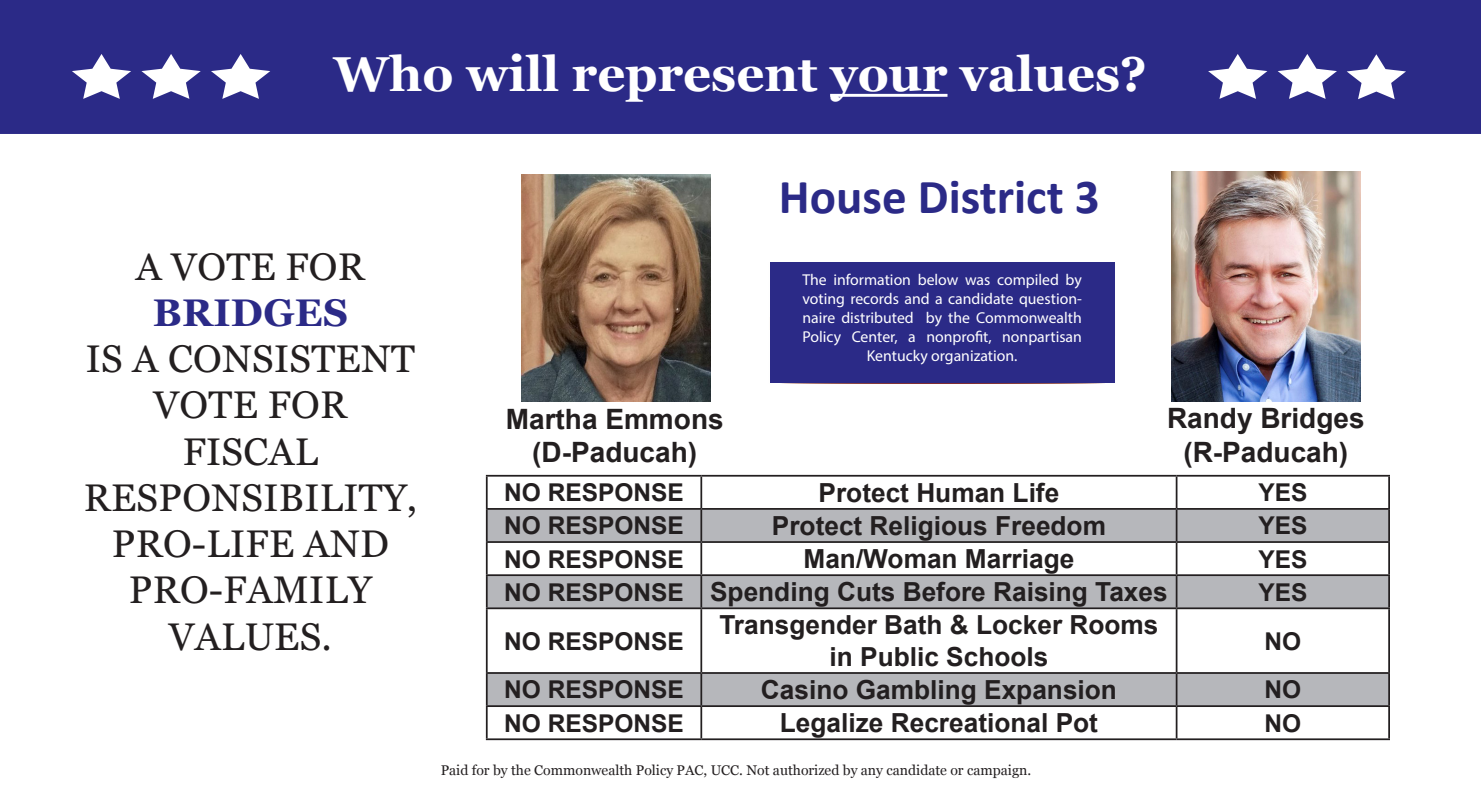
<style>
.page{position:relative;width:1481px;height:804px;background:#fff}
.page>*{position:absolute;margin:0;border:0;box-sizing:border-box;transform-origin:0 0}
.t1{font:700 49px "Georgia";color:#fff}
.t2{font:700 49px "Calibri";color:#2b2a87}
.t3{font:38.5px/46.2px "Georgia";letter-spacing:.01em;color:#231f20;text-align:center}
.t4{font:700 38.5px "Georgia";letter-spacing:.01em;color:#2b2a87}
.t5{font:700 28px/33.6px "Arial";color:#231f20;text-align:center}
.t6{font:700 26.25px/31.5px "Arial";color:#231f20;text-align:center}
.t7{font:700 24.5px "Arial";color:#231f20}
.t8{font:15.75px/18.9px "Myriad Pro";color:#fff;text-align:center}
.t9{font:14px "Georgia";color:#231f20}
.s1{font-size:24.5px}
</style>
<div class="page">
<div style="left:0;top:0;width:1480px;height:134px;background:#2b2a87"></div>
<hr style="left:830px;top:94px;width:117px;height:3px;background:#fff">
<svg style="left:1208px;top:54px;width:59px;height:45px"></svg>
<svg style="left:1277px;top:54px;width:60px;height:45px"></svg>
<svg style="left:72px;top:54px;width:59px;height:45px"></svg>
<svg style="left:141px;top:54px;width:60px;height:45px"></svg>
<svg style="left:211px;top:54px;width:59px;height:45px"></svg>
<svg style="left:1346px;top:54px;width:60px;height:45px"></svg>
<img style="left:521px;top:174px;width:189px;height:228px">
<div style="left:769px;top:262px;width:346px;height:122px;background:#2b2a87"></div>
<img style="left:1171px;top:171px;width:189px;height:230px">
<svg style="left:487px;top:509px;width:901px;height:196px;fill:#b6b7bb"></svg>
<svg style="left:487px;top:706px;width:901px;height:32px"></svg>
<hr style="left:486px;top:474px;width:215px;height:2px;background:#231f20">
<hr style="left:486px;top:476px;width:1px;height:32px;background:#231f20">
<hr style="left:701px;top:474px;width:475px;height:2px;background:#231f20">
<hr style="left:700px;top:476px;width:2px;height:32px;background:#231f20">
<hr style="left:1176px;top:474px;width:214px;height:2px;background:#231f20">
<hr style="left:1175px;top:476px;width:2px;height:32px;background:#231f20">
<hr style="left:1388px;top:476px;width:2px;height:32px;background:#231f20">
<hr style="left:486px;top:508px;width:215px;height:1px;background:#231f20">
<hr style="left:486px;top:509px;width:1px;height:32px;background:#231f20">
<hr style="left:701px;top:508px;width:475px;height:1px;background:#231f20">
<hr style="left:700px;top:509px;width:2px;height:32px;background:#231f20">
<hr style="left:1176px;top:508px;width:214px;height:1px;background:#231f20">
<hr style="left:1175px;top:509px;width:2px;height:32px;background:#231f20">
<hr style="left:1388px;top:509px;width:2px;height:32px;background:#231f20">
<hr style="left:486px;top:541px;width:215px;height:1px;background:#231f20">
<hr style="left:486px;top:542px;width:1px;height:32px;background:#231f20">
<hr style="left:701px;top:541px;width:475px;height:1px;background:#231f20">
<hr style="left:700px;top:542px;width:2px;height:32px;background:#231f20">
<hr style="left:1176px;top:541px;width:214px;height:1px;background:#231f20">
<hr style="left:1175px;top:542px;width:2px;height:32px;background:#231f20">
<hr style="left:1388px;top:542px;width:2px;height:32px;background:#231f20">
<hr style="left:486px;top:574px;width:215px;height:2px;background:#231f20">
<hr style="left:486px;top:576px;width:1px;height:31px;background:#231f20">
<hr style="left:701px;top:574px;width:475px;height:2px;background:#231f20">
<hr style="left:700px;top:576px;width:2px;height:31px;background:#231f20">
<hr style="left:1176px;top:574px;width:214px;height:2px;background:#231f20">
<hr style="left:1175px;top:576px;width:2px;height:31px;background:#231f20">
<hr style="left:1388px;top:576px;width:2px;height:31px;background:#231f20">
<hr style="left:486px;top:607px;width:215px;height:2px;background:#231f20">
<hr style="left:486px;top:609px;width:1px;height:62px;background:#231f20">
<hr style="left:701px;top:607px;width:475px;height:2px;background:#231f20">
<hr style="left:700px;top:609px;width:2px;height:62px;background:#231f20">
<hr style="left:1176px;top:607px;width:214px;height:2px;background:#231f20">
<hr style="left:1175px;top:609px;width:2px;height:62px;background:#231f20">
<hr style="left:1388px;top:609px;width:2px;height:62px;background:#231f20">
<hr style="left:486px;top:671px;width:215px;height:2px;background:#231f20">
<hr style="left:486px;top:673px;width:1px;height:32px;background:#231f20">
<hr style="left:701px;top:671px;width:475px;height:2px;background:#231f20">
<hr style="left:700px;top:673px;width:2px;height:32px;background:#231f20">
<hr style="left:1176px;top:671px;width:214px;height:2px;background:#231f20">
<hr style="left:1175px;top:673px;width:2px;height:32px;background:#231f20">
<hr style="left:1388px;top:673px;width:2px;height:32px;background:#231f20">
<hr style="left:486px;top:705px;width:215px;height:1px;background:#231f20">
<hr style="left:486px;top:706px;width:1px;height:32px;background:#231f20">
<hr style="left:701px;top:705px;width:475px;height:1px;background:#231f20">
<hr style="left:700px;top:706px;width:2px;height:32px;background:#231f20">
<hr style="left:1176px;top:705px;width:214px;height:1px;background:#231f20">
<hr style="left:1175px;top:706px;width:2px;height:32px;background:#231f20">
<hr style="left:1388px;top:706px;width:2px;height:32px;background:#231f20">
<hr style="left:486px;top:738px;width:215px;height:1px;background:#231f20">
<hr style="left:701px;top:738px;width:475px;height:1px;background:#231f20">
<hr style="left:1176px;top:738px;width:214px;height:1px;background:#231f20">
<h1 class="t1" style="left:334px;top:42px;width:814px">Who will represent your values?</h1>
<h2 class="t3" style="left:136px;top:244px;width:231px">A VOTE FOR</h2>
<h2 class="t4" style="left:153px;top:288px;width:197px">BRIDGES</h2>
<h2 class="t3" style="left:84px;top:336px;width:335px">IS A CONSISTENT<br>VOTE FOR<br>FISCAL<br>RESPONSIBILITY,<br>PRO-LIFE AND<br>PRO-FAMILY<br>VALUES.</h2>
<h1 class="t2" style="left:779px;top:162px;width:322px">House District 3</h1>
<p class="t5" style="left:506px;top:402px;width:219px">Martha Emmons (D-Paducah)</p>
<p class="t8" style="left:802px;top:270px;width:281px">The information below was compiled by voting records and a candidate question&shy;naire distributed by the Commonwealth Policy Center, a nonprofit, nonpartisan Kentucky organization.</p>
<p class="t5" style="left:1167px;top:401px;width:199px">Randy Bridges (R-Paducah)</p>
<p class="t7" style="left:504px;top:475px;width:181px">NO RESPONSE</p>
<p class="t6" style="left:818px;top:477px;width:242px">Protect Human Life</p>
<p class="t7" style="left:1258px;top:475px;width:51px">YES</p>
<p class="t7" style="left:504px;top:508px;width:181px">NO RESPONSE</p>
<p class="t6" style="left:772px;top:510px;width:336px">Protect Religious Freedom</p>
<p class="t7" style="left:1258px;top:508px;width:51px">YES</p>
<p class="t7" style="left:504px;top:541px;width:181px">NO RESPONSE</p>
<p class="t6" style="left:803px;top:543px;width:272px">Man/Woman Marriage</p>
<p class="t7" style="left:1258px;top:541px;width:51px">YES</p>
<p class="t6" style="left:504px;top:576px;width:665px"><span class="s1">NO RESPONSE</span> Spending Cuts Before Raising Taxes</p>
<p class="t7" style="left:1258px;top:574px;width:51px">YES</p>
<p class="t7" style="left:504px;top:623px;width:181px">NO RESPONSE</p>
<p class="t6" style="left:719px;top:609px;width:441px">Transgender Bath &amp; Locker Rooms in Public Schools</p>
<p class="t7" style="left:1264px;top:623px;width:38px">NO</p>
<p class="t7" style="left:504px;top:672px;width:181px">NO RESPONSE</p>
<p class="t6" style="left:761px;top:674px;width:357px">Casino Gambling Expansion</p>
<p class="t7" style="left:1264px;top:672px;width:38px">NO</p>
<p class="t7" style="left:504px;top:705px;width:181px">NO RESPONSE</p>
<p class="t6" style="left:780px;top:707px;width:320px">Legalize Recreational Pot</p>
<p class="t7" style="left:1264px;top:705px;width:38px">NO</p>
<p class="t9" style="left:441px;top:761px;width:592px">Paid for by the Commonwealth Policy PAC, UCC. Not authorized by any candidate or campaign.</p>
</div>
